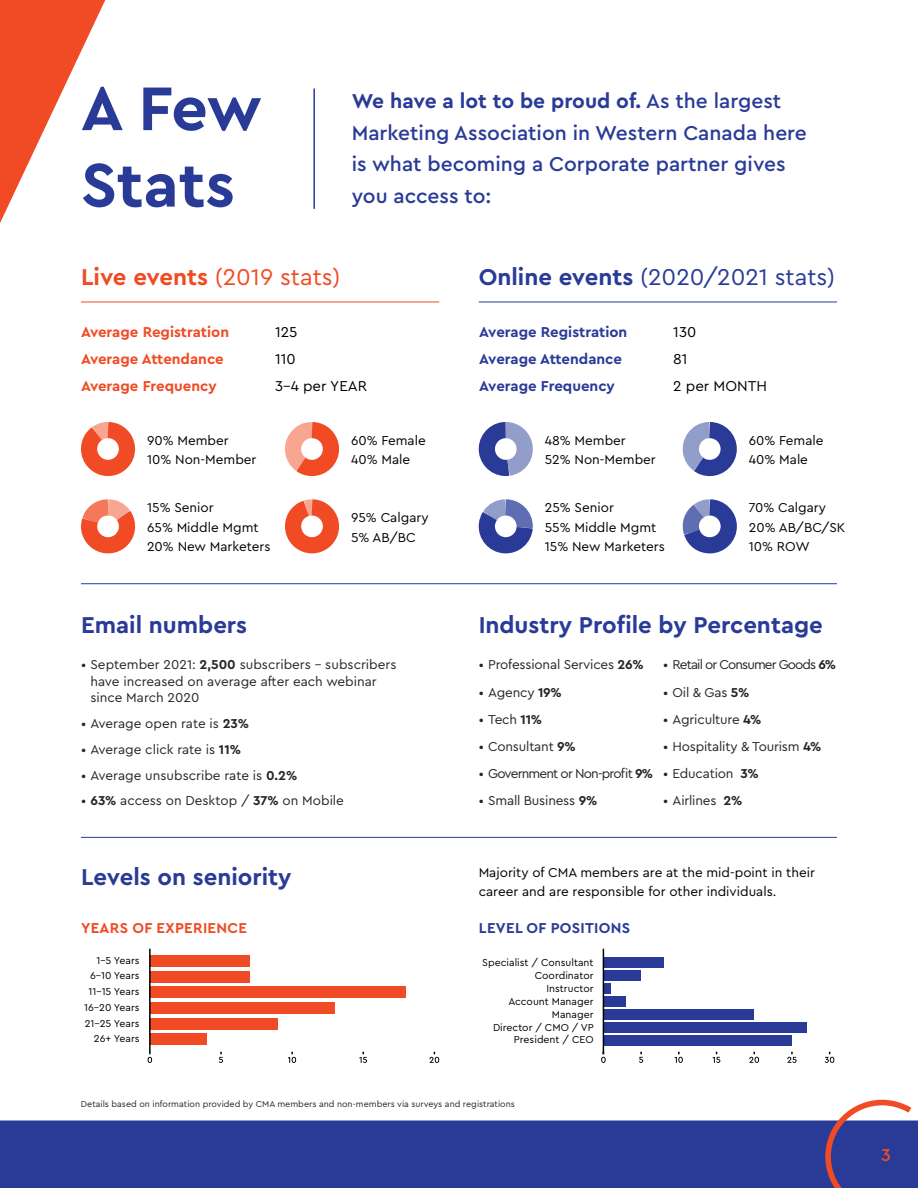
<style>
.page{position:relative;width:918px;height:1188px;background:#fff}
.page>*{position:absolute;margin:0;border:0;box-sizing:border-box;transform-origin:0 0}
.t1{font:700 64.5px/76.5px "Cera PRO";letter-spacing:-.005em;color:#293b97}
.t2{font:700 24px "Cera PRO";color:#293b97}
.t3{font:24px "Cera PRO";color:#293b97}
.t4{font:24px "Cera PRO";color:#f04b24}
.t5{font:500 21px/31.5px "Cera Pro";color:#293b97}
.t6{font:700 21px "Cera PRO";color:#293b97}
.t7{font:500 18px "Cera Pro";color:#f04b24}
.t8{font:700 15px "Cera PRO";color:#f04b24}
.t9{font:700 15px "Cera PRO";color:#293b97}
.t10{font:15px "Cera PRO";color:#000}
.t11{font:700 15px "Cera PRO";letter-spacing:.02em;color:#f04b24}
.t12{font:700 15px "Cera PRO";letter-spacing:.02em;color:#293b97}
.t13{font:13.5px/16.5px "Cera PRO";letter-spacing:-.015em;color:#262626}
.t14{font:13.5px/19.5px "Cera PRO";color:#000}
.t15{font:13.5px "Cera PRO";letter-spacing:-.06em;color:#262626}
.t16{font:13.5px "Cera PRO";letter-spacing:-.065em;color:#262626}
.t17{font:10.5px/15.8px "Cera PRO";color:#000;text-align:right}
.t18{font:9px "Cera PRO";color:#262626}
.s1{font-family:"Cera Pro";font-weight:500}
.s2{font-weight:700}
</style>
<div class="page">
<svg style="left:0;top:0;width:105px;height:223px"></svg>
<div style="left:0;top:1120px;width:918px;height:68px;background:#293b97"></div>
<svg style="left:825px;top:1100px;width:86px;height:88px"></svg>
<hr style="left:313px;top:88px;width:2px;height:121px;background:#293b97">
<hr style="left:81px;top:302px;width:358px;height:1px;background:#f04b24">
<hr style="left:479px;top:302px;width:358px;height:1px;background:#293b97">
<svg style="left:81px;top:422px;width:55px;height:54px"></svg>
<svg style="left:81px;top:499px;width:55px;height:55px"></svg>
<svg style="left:478px;top:422px;width:55px;height:132px"></svg>
<svg style="left:285px;top:422px;width:55px;height:132px"></svg>
<svg style="left:682px;top:422px;width:55px;height:132px"></svg>
<hr style="left:81px;top:837px;width:756px;height:1px;background:#293b97">
<hr style="left:81px;top:583px;width:756px;height:1px;background:#293b97">
<div style="left:150px;top:1034px;width:57px;height:11px;background:#f04b24"></div>
<div style="left:150px;top:1018px;width:128px;height:11px;background:#f04b24"></div>
<div style="left:150px;top:1002px;width:185px;height:12px;background:#f04b24"></div>
<div style="left:150px;top:987px;width:256px;height:11px;background:#f04b24"></div>
<div style="left:150px;top:971px;width:99px;height:11px;background:#f04b24"></div>
<div style="left:150px;top:955px;width:99px;height:12px;background:#f04b24"></div>
<svg style="left:148px;top:1057px;width:4px;height:6px"></svg>
<svg style="left:219px;top:1052px;width:4px;height:11px"></svg>
<svg style="left:288px;top:1052px;width:8px;height:11px"></svg>
<svg style="left:359px;top:1052px;width:8px;height:11px"></svg>
<svg style="left:429px;top:1052px;width:10px;height:11px"></svg>
<hr style="left:149px;top:949px;width:2px;height:105px;background:#000">
<div style="left:603px;top:1035px;width:189px;height:10px;background:#293b97"></div>
<div style="left:603px;top:1022px;width:204px;height:10px;background:#293b97"></div>
<div style="left:603px;top:1009px;width:151px;height:10px;background:#293b97"></div>
<div style="left:603px;top:996px;width:23px;height:11px;background:#293b97"></div>
<svg style="left:604px;top:983px;width:7px;height:11px"></svg>
<div style="left:603px;top:971px;width:38px;height:10px;background:#293b97"></div>
<div style="left:603px;top:958px;width:61px;height:10px;background:#293b97"></div>
<svg style="left:601px;top:1052px;width:5px;height:11px"></svg>
<svg style="left:639px;top:1052px;width:4px;height:11px"></svg>
<svg style="left:674px;top:1052px;width:9px;height:11px"></svg>
<svg style="left:712px;top:1052px;width:8px;height:11px"></svg>
<svg style="left:749px;top:1052px;width:10px;height:11px"></svg>
<svg style="left:787px;top:1052px;width:10px;height:11px"></svg>
<svg style="left:825px;top:1052px;width:9px;height:11px"></svg>
<hr style="left:603px;top:949px;width:1px;height:105px;background:#000">
<h1 class="t1" style="left:81px;top:68px;width:182px">A Few<br>Stats</h1>
<h3 class="t6" style="left:352px;top:87px;width:431px">We have a lot to be proud of. <span class="s1">As the largest</span></h3>
<h3 class="t5" style="left:352px;top:116px;width:457px">Marketing Association in Western Canada here is what becoming a Corporate partner gives you access to:</h3>
<h2 class="t4" style="left:81px;top:261px;width:261px"><span class="s2">Live events</span> (2019 stats)</h2>
<h2 class="t3" style="left:479px;top:261px;width:358px"><span class="s2">Online events</span> (2020/2021 stats)</h2>
<p class="t9" style="left:479px;top:322px;width:150px">Average Registration</p>
<p class="t10" style="left:673px;top:322px;width:24px">130</p>
<p class="t9" style="left:479px;top:349px;width:144px">Average Attendance</p>
<p class="t10" style="left:673px;top:349px;width:16px">81</p>
<p class="t9" style="left:479px;top:376px;width:137px">Average Frequency</p>
<p class="t10" style="left:673px;top:376px;width:95px">2 per MONTH</p>
<p class="t8" style="left:81px;top:322px;width:150px">Average Registration</p>
<p class="t10" style="left:275px;top:322px;width:24px">125</p>
<p class="t8" style="left:81px;top:349px;width:144px">Average Attendance</p>
<p class="t10" style="left:275px;top:349px;width:22px">110</p>
<p class="t8" style="left:81px;top:376px;width:137px">Average Frequency</p>
<p class="t10" style="left:275px;top:376px;width:94px">3-4 per YEAR</p>
<p class="t14" style="left:147px;top:430px;width:111px">90% Member<br>10% Non-Member</p>
<p class="t14" style="left:545px;top:430px;width:113px">48% Member<br>52% Non-Member</p>
<p class="t14" style="left:351px;top:430px;width:76px">60% Female<br>40% Male</p>
<p class="t14" style="left:749px;top:430px;width:76px">60% Female<br>40% Male</p>
<p class="t14" style="left:351px;top:507px;width:79px">95% Calgary<br>5% AB/BC</p>
<p class="t14" style="left:749px;top:497px;width:98px">70% Calgary<br>20% AB/BC/SK<br>10% ROW</p>
<p class="t14" style="left:147px;top:497px;width:125px">15% Senior<br>65% Middle Mgmt<br>20% New Marketers</p>
<p class="t14" style="left:545px;top:497px;width:122px">25% Senior<br>55% Middle Mgmt<br>15% New Marketers</p>
<h2 class="t2" style="left:81px;top:609px;width:168px">Email numbers</h2>
<p class="t13" style="left:90px;top:656px;width:308px;text-indent:-9px">• September 2021: <span class="s2">2,500</span> subscribers – subscribers have increased on average after each webinar since March 2020</p>
<p class="t13" style="left:81px;top:715px;width:170px">• Average open rate is <span class="s2">23%</span></p>
<p class="t13" style="left:81px;top:740px;width:162px">• Average click rate is <span class="s2">11%</span></p>
<p class="t13" style="left:81px;top:766px;width:218px">• Average unsubscribe rate is <span class="s2">0.2%</span></p>
<p class="t13" style="left:81px;top:792px;width:265px">• <span class="s2">63%</span> access on Desktop / <span class="s2">37%</span> on Mobile</p>
<h2 class="t2" style="left:479px;top:609px;width:346px">Industry Profile by Percentage</h2>
<p class="t13" style="left:479px;top:656px;width:166px">• Professional Services <span class="s2">26%</span></p>
<p class="t13" style="left:479px;top:683px;width:85px">• Agency <span class="s2">19%</span></p>
<p class="t13" style="left:479px;top:710px;width:65px">• Tech <span class="s2">11%</span></p>
<p class="t13" style="left:479px;top:738px;width:99px">• Consultant <span class="s2">9%</span></p>
<p class="t15" style="left:479px;top:765px;width:176px">• Government or Non-profit <span class="s2">9%</span></p>
<p class="t13" style="left:479px;top:792px;width:120px">• Small Business <span class="s2">9%</span></p>
<p class="t16" style="left:663px;top:656px;width:174px">• Retail or Consumer Goods <span class="s2">6%</span></p>
<p class="t13" style="left:663px;top:683px;width:88px">• Oil &amp; Gas <span class="s2">5%</span></p>
<p class="t13" style="left:663px;top:710px;width:100px">• Agriculture <span class="s2">4%</span></p>
<p class="t13" style="left:663px;top:738px;width:160px">• Hospitality &amp; Tourism <span class="s2">4%</span></p>
<p class="t13" style="left:663px;top:765px;width:97px">• Education <span class="s2">3%</span></p>
<p class="t13" style="left:663px;top:792px;width:81px">• Airlines <span class="s2">2%</span></p>
<h2 class="t2" style="left:81px;top:861px;width:212px">Levels on seniority</h2>
<p class="t14" style="left:479px;top:862px;width:338px">Majority of CMA members are at the mid-point in their career and are responsible for other individuals.</p>
<p class="t11" style="left:81px;top:918px;width:168px">YEARS OF EXPERIENCE</p>
<p class="t12" style="left:479px;top:918px;width:153px">LEVEL OF POSITIONS</p>
<p class="t17" style="left:84px;top:952px;width:57px">1-5 Years<br>6-10 Years<br>11-15 Years<br>16-20 Years<br>21-25 Years<br>26+ Years</p>
<p class="t17" style="left:482px;top:954px;width:113px">Specialist / Consultant</p>
<p class="t17" style="left:493px;top:969px;width:102px;line-height:12.9px">Coordinator<br>Instructor<br>Account Manager<br>Manager<br>Director / CMO / VP<br>President / CEO</p>
<p class="t18" style="left:81px;top:1098px;width:436px">Details based on information provided by CMA members and non-members via surveys and registrations</p>
<h3 class="t7" style="left:881px;top:1143px;width:11px">3</h3>
</div>
